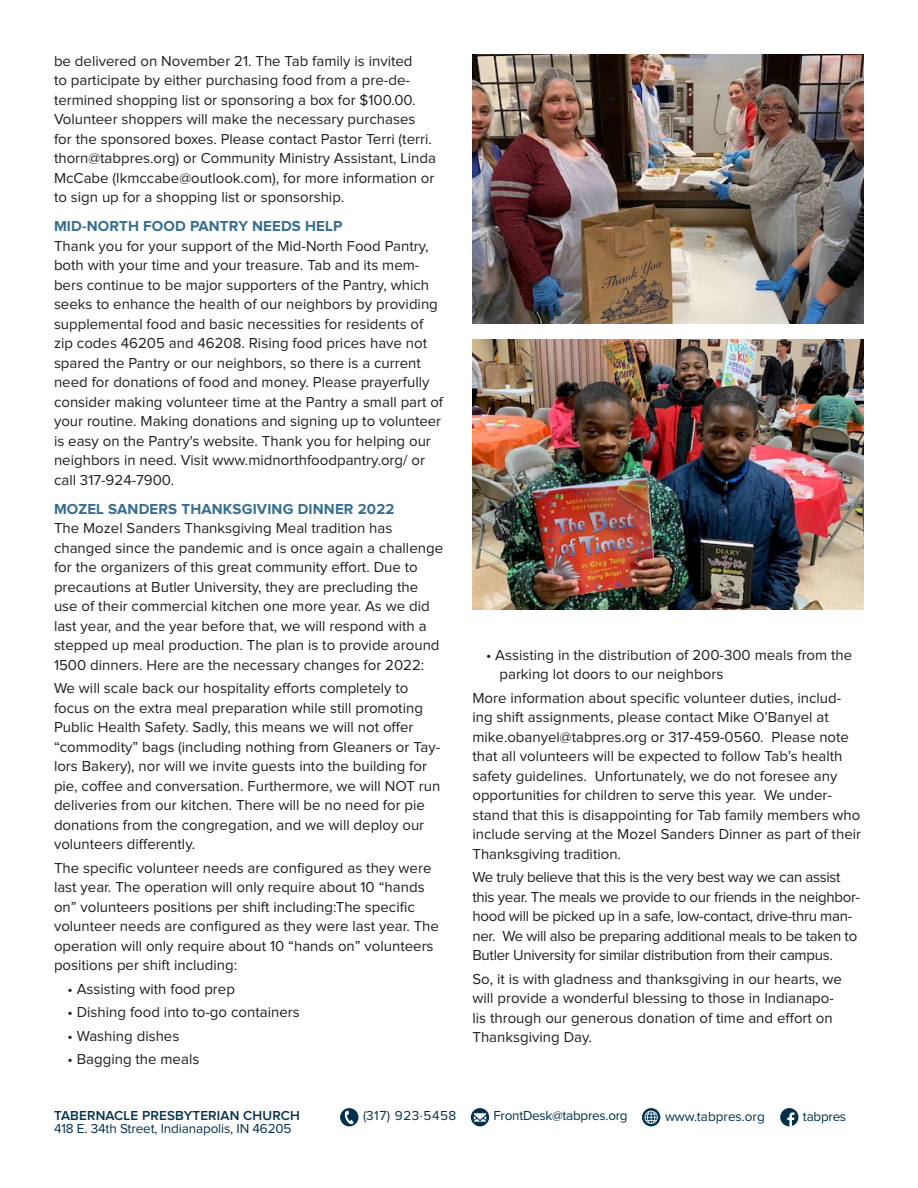
<style>
.page{position:relative;width:918px;height:1188px;background:#fff}
.page>*{position:absolute;margin:0;border:0;box-sizing:border-box;transform-origin:0 0}
.Announcement__Body_C{font:15px/19.5px "Proxima Nova";color:#231f20}
.Announcement__Body_C-2{font:15px/19.5px "Proxima Nova";letter-spacing:-.02em;color:#231f20}
.Annoucements__Subhea{font:700 15px "Proxima Nova";letter-spacing:.01em;color:#376f90}
.t1{font:13.5px "Proxima Nova";letter-spacing:-.01em;color:#03314c}
.t2{font:600 13.5px "Proxima Nova";letter-spacing:.01em;color:#03314c}
.t3{font:13.5px "Proxima Nova";letter-spacing:.04em;color:#03314c}
</style>
<div class="page">
<div style="left:780px;top:1108px;width:18px;height:18px;background:#03314c;border-radius:50%"></div>
<svg style="left:787px;top:1112px;width:8px;height:14px"></svg>
<svg style="left:471px;top:1108px;width:18px;height:18px"></svg>
<div style="left:340px;top:1108px;width:18px;height:18px;background:#03314c;border-radius:50%"></div>
<svg style="left:474px;top:1113px;width:12px;height:9px"></svg>
<svg style="left:344px;top:1111px;width:10px;height:13px"></svg>
<svg style="left:642px;top:1108px;width:18px;height:18px"></svg>
<svg style="left:645px;top:1111px;width:13px;height:13px"></svg>
<img style="left:472px;top:54px;width:392px;height:270px">
<img style="left:472px;top:339px;width:392px;height:270px">
<p class="Announcement__Body_C" style="left:54px;top:52px;width:384px">be delivered on November 21. The Tab family is invited<br>to participate by either purchasing food from a pre-de&shy;termined shopping list or sponsoring a box for $100.00.<br>Volunteer shoppers will make the necessary purchases for the sponsored boxes. Please contact Pastor Terri (terri. thorn@tabpres.org) or Community Ministry Assistant, Linda McCabe (lkmccabe@outlook.com), for more information or to sign up for a shopping list or sponsorship.</p>
<p class="Annoucements__Subhea" style="left:54px;top:219px;width:290px">MID-NORTH FOOD PANTRY NEEDS HELP</p>
<p class="Announcement__Body_C" style="left:54px;top:237px;width:391px">Thank you for your support of the Mid-North Food Pantry, both with your time and your treasure. Tab and its mem&shy;bers continue to be major supporters of the Pantry, which seeks to enhance the health of our neighbors by providing supplemental food and basic necessities for residents of zip codes 46205 and 46208. Rising food prices have not spared the Pantry or our neighbors, so there is a current need for donations of food and money. Please prayerfully consider making volunteer time at the Pantry a small part of your routine. Making donations and signing up to volunteer is easy on the Pantry's website. Thank you for helping our neighbors in need. Visit www.midnorthfoodpantry.org/ or call 317-924-7900.</p>
<p class="Annoucements__Subhea" style="left:54px;top:502px;width:342px">MOZEL SANDERS THANKSGIVING DINNER 2022</p>
<p class="Announcement__Body_C" style="left:54px;top:519px;width:391px">The Mozel Sanders Thanksgiving Meal tradition has changed since the pandemic and is once again a challenge for the organizers of this great community effort. Due to precautions at Butler University, they are precluding the use of their commercial kitchen one more year. As we did last year, and the year before that, we will respond with a stepped up meal production. The plan is to provide around 1500 dinners. Here are the necessary changes for 2022:</p>
<p class="Announcement__Body_C" style="left:54px;top:679px;width:388px">We will scale back our hospitality efforts completely to focus on the extra meal preparation while still promoting Public Health Safety. Sadly, this means we will not offer “commodity” bags (including nothing from Gleaners or Tay&shy;lors Bakery), nor will we invite guests into the building for pie, coffee and conversation. Furthermore, we will NOT run deliveries from our kitchen. There will be no need for pie donations from the congregation, and we will deploy our volunteers differently.</p>
<p class="Announcement__Body_C" style="left:54px;top:859px;width:387px">The specific volunteer needs are configured as they were last year. The operation will only require about 10 “hands on” volunteers positions per shift including:The specific volunteer needs are configured as they were last year. The operation will only require about 10 “hands on” volunteers positions per shift including:</p>
<p class="Announcement__Body_C" style="left:68px;top:980px;width:169px">• Assisting with food prep</p>
<p class="Announcement__Body_C" style="left:68px;top:1003px;width:234px">• Dishing food into to-go containers</p>
<p class="Announcement__Body_C" style="left:68px;top:1027px;width:113px">• Washing dishes</p>
<p class="Announcement__Body_C" style="left:68px;top:1050px;width:133px">• Bagging the meals</p>
<p class="Announcement__Body_C" style="left:500px;top:646px;width:354px;text-indent:-14px">• Assisting in the distribution of 200-300 meals from the parking lot doors to our neighbors</p>
<p class="Announcement__Body_C" style="left:472px;top:689px;width:390px">More information about specific volunteer duties, includ&shy;ing shift assignments, please contact Mike O’Banyel at mike.obanyel@tabpres.org or 317-459-0560. Please note that all volunteers will be expected to follow Tab’s health safety guidelines. Unfortunately, we do not foresee any opportunities for children to serve this year. We under&shy;stand that this is disappointing for Tab family members who include serving at the Mozel Sanders Dinner as part of their Thanksgiving tradition.</p>
<p class="Announcement__Body_C-2" style="left:472px;top:868px;width:389px">We truly believe that this is the very best way we can assist this year. The meals we provide to our friends in the neighbor&shy;hood will be picked up in a safe, low-contact, drive-thru man&shy;ner. We will also be preparing additional meals to be taken to Butler University for similar distribution from their campus.</p>
<p class="Announcement__Body_C" style="left:472px;top:970px;width:371px">So, it is with gladness and thanksgiving in our hearts, we will provide a wonderful blessing to those in Indianapo&shy;lis through our generous donation of time and effort on Thanksgiving Day.</p>
<p class="t2" style="left:54px;top:1109px;width:248px">TABERNACLE PRESBYTERIAN CHURCH</p>
<p class="t1" style="left:493px;top:1110px;width:136px">FrontDesk@tabpres.org</p>
<p class="t1" style="left:803px;top:1110px;width:45px">tabpres</p>
<p class="t1" style="left:54px;top:1122px;width:239px">418 E. 34th Street, Indianapolis, IN 46205</p>
<p class="t3" style="left:363px;top:1110px;width:95px">(317) 923.5458</p>
<p class="t1" style="left:665px;top:1110px;width:101px">www.tabpres.org</p>
</div>
